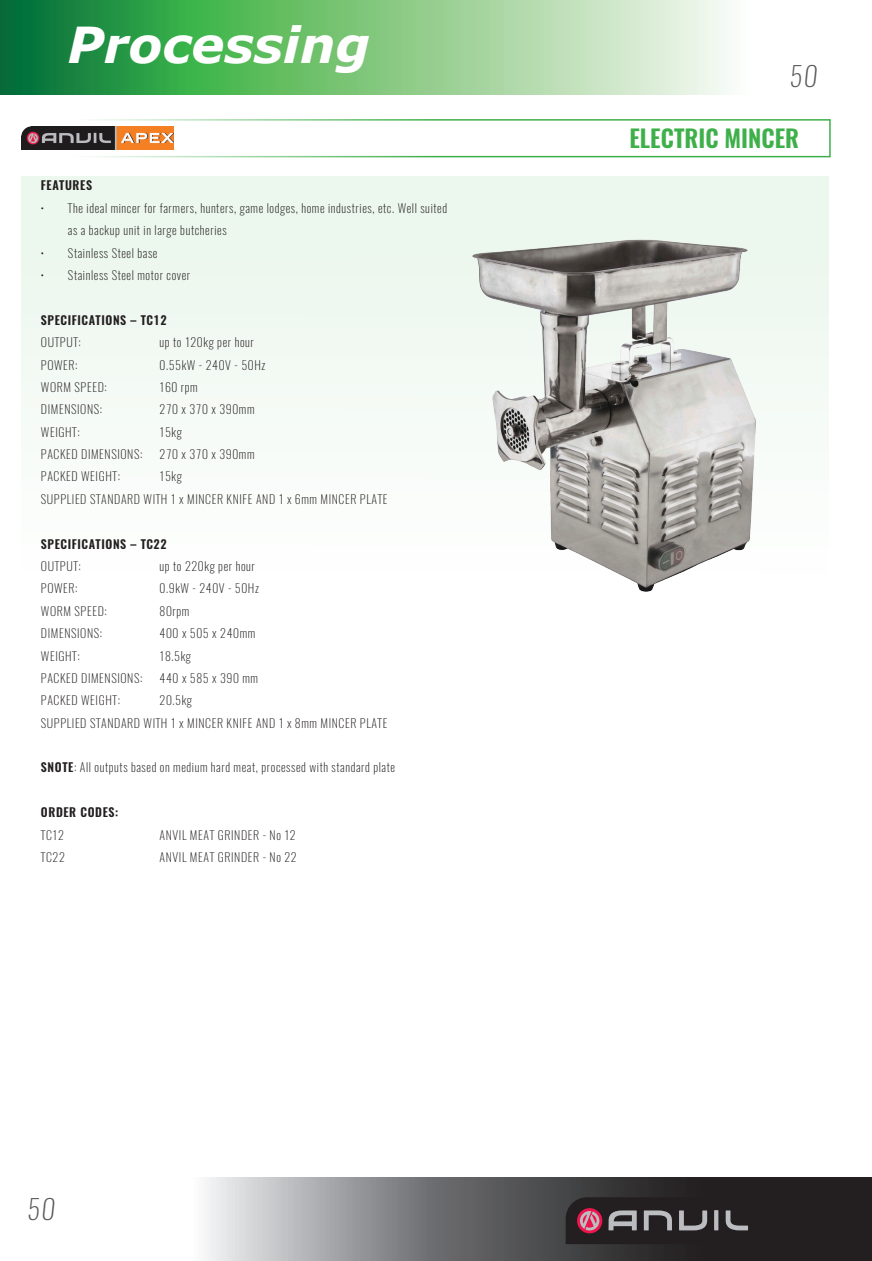
<style>
.page{position:relative;width:872px;height:1261px;background:#fff}
.page>*{position:absolute;margin:0;border:0;box-sizing:border-box;transform-origin:0 0}
.t1{font:italic 700 49.5px "Verdana";color:#fff}
.t2{font:italic 200 27px "Oswald";color:#57585a}
.Main_Header{font:600 24px "Oswald";color:#3eb049}
.Text_paragraph{font:200 12px "Oswald";letter-spacing:.05em;color:#231f20}
.Text_Header{font:200 12px/22.4px "Oswald";letter-spacing:.05em;color:#231f20}
.Text_Header-2{font:600 12px "Oswald";letter-spacing:.05em;color:#231f20}
.s1{font-weight:600}
</style>
<div class="page">
<svg style="left:206px;top:1177px;width:665px;height:84px;background:#69696a"></svg>
<svg style="left:565px;top:1197px;width:190px;height:47px;background:#41363a"></svg>
<svg style="left:0;top:0;width:728px;height:95px;background:#7bc182"></svg>
<div style="left:21px;top:176px;width:806px;height:453px;background:#f4faf5"></div>
<div style="left:48px;top:119px;width:782px;height:38px;border:2px solid #3eb049"></div>
<img style="left:21px;top:126px;width:152px;height:23px">
<img style="left:462px;top:239px;width:322px;height:355px">
<h1 class="t1" style="left:67px;top:10px;width:304px">Processing</h1>
<p class="Text_Header-2" style="left:41px;top:177px;width:53px">FEATURES</p>
<p class="Text_Header" style="left:68px;top:197px;width:380px;text-indent:-27px">• The ideal mincer for farmers, hunters, game lodges, home industries, etc. Well suited as a backup unit in large butcheries</p>
<p class="Text_Header" style="left:41px;top:241px;width:118px">• Stainless Steel base</p>
<p class="Text_Header" style="left:41px;top:264px;width:151px">• Stainless Steel motor cover</p>
<p class="Text_Header-2" style="left:41px;top:311px;width:127px">SPECIFICATIONS – TC12</p>
<p class="Text_paragraph" style="left:41px;top:334px;width:41px">OUTPUT:</p>
<p class="Text_paragraph" style="left:159px;top:334px;width:96px">up to 120kg per hour</p>
<p class="Text_paragraph" style="left:41px;top:357px;width:38px">POWER:</p>
<p class="Text_paragraph" style="left:159px;top:357px;width:107px">0.55kW - 240V - 50Hz</p>
<p class="Text_paragraph" style="left:41px;top:379px;width:67px">WORM SPEED:</p>
<p class="Text_paragraph" style="left:159px;top:379px;width:40px">160 rpm</p>
<p class="Text_paragraph" style="left:41px;top:401px;width:63px">DIMENSIONS:</p>
<p class="Text_paragraph" style="left:159px;top:401px;width:96px">270 x 370 x 390mm</p>
<p class="Text_paragraph" style="left:41px;top:424px;width:40px">WEIGHT:</p>
<p class="Text_paragraph" style="left:159px;top:424px;width:24px">15kg</p>
<p class="Text_paragraph" style="left:41px;top:446px;width:103px">PACKED DIMENSIONS:</p>
<p class="Text_paragraph" style="left:159px;top:446px;width:96px">270 x 370 x 390mm</p>
<p class="Text_paragraph" style="left:41px;top:468px;width:80px">PACKED WEIGHT:</p>
<p class="Text_paragraph" style="left:159px;top:468px;width:24px">15kg</p>
<p class="Text_paragraph" style="left:41px;top:491px;width:348px">SUPPLIED STANDARD WITH 1 x MINCER KNIFE AND 1 x 6mm MINCER PLATE</p>
<p class="Text_Header-2" style="left:41px;top:535px;width:127px">SPECIFICATIONS – TC22</p>
<p class="Text_paragraph" style="left:41px;top:558px;width:41px">OUTPUT:</p>
<p class="Text_paragraph" style="left:159px;top:558px;width:97px">up to 220kg per hour</p>
<p class="Text_paragraph" style="left:41px;top:580px;width:38px">POWER:</p>
<p class="Text_paragraph" style="left:159px;top:580px;width:101px">0.9kW - 240V - 50Hz</p>
<p class="Text_paragraph" style="left:41px;top:603px;width:67px">WORM SPEED:</p>
<p class="Text_paragraph" style="left:159px;top:603px;width:31px">80rpm</p>
<p class="Text_paragraph" style="left:41px;top:625px;width:63px">DIMENSIONS:</p>
<p class="Text_paragraph" style="left:159px;top:625px;width:97px">400 x 505 x 240mm</p>
<p class="Text_paragraph" style="left:41px;top:647px;width:40px">WEIGHT:</p>
<p class="Text_paragraph" style="left:159px;top:647px;width:33px">18.5kg</p>
<p class="Text_paragraph" style="left:41px;top:670px;width:103px">PACKED DIMENSIONS:</p>
<p class="Text_paragraph" style="left:159px;top:670px;width:100px">440 x 585 x 390 mm</p>
<p class="Text_paragraph" style="left:41px;top:692px;width:80px">PACKED WEIGHT:</p>
<p class="Text_paragraph" style="left:159px;top:692px;width:34px">20.5kg</p>
<p class="Text_paragraph" style="left:41px;top:715px;width:348px">SUPPLIED STANDARD WITH 1 x MINCER KNIFE AND 1 x 8mm MINCER PLATE</p>
<p class="Text_Header" style="left:41px;top:756px;width:355px"><span class="s1">SNOTE</span>: All outputs based on medium hard meat, processed with standard plate</p>
<p class="Text_Header-2" style="left:41px;top:804px;width:79px">ORDER CODES:</p>
<p class="Text_paragraph" style="left:41px;top:826px;width:24px">TC12</p>
<p class="Text_paragraph" style="left:159px;top:826px;width:138px">ANVIL MEAT GRINDER - No 12</p>
<p class="Text_paragraph" style="left:41px;top:849px;width:25px">TC22</p>
<p class="Text_paragraph" style="left:159px;top:849px;width:139px">ANVIL MEAT GRINDER - No 22</p>
<p class="t2" style="left:27px;top:1190px;width:29px">50</p>
<p class="t2" style="left:788px;top:57px;width:29px">50</p>
<p class="Main_Header" style="left:629px;top:121px;width:171px">ELECTRIC MINCER</p>
</div>
